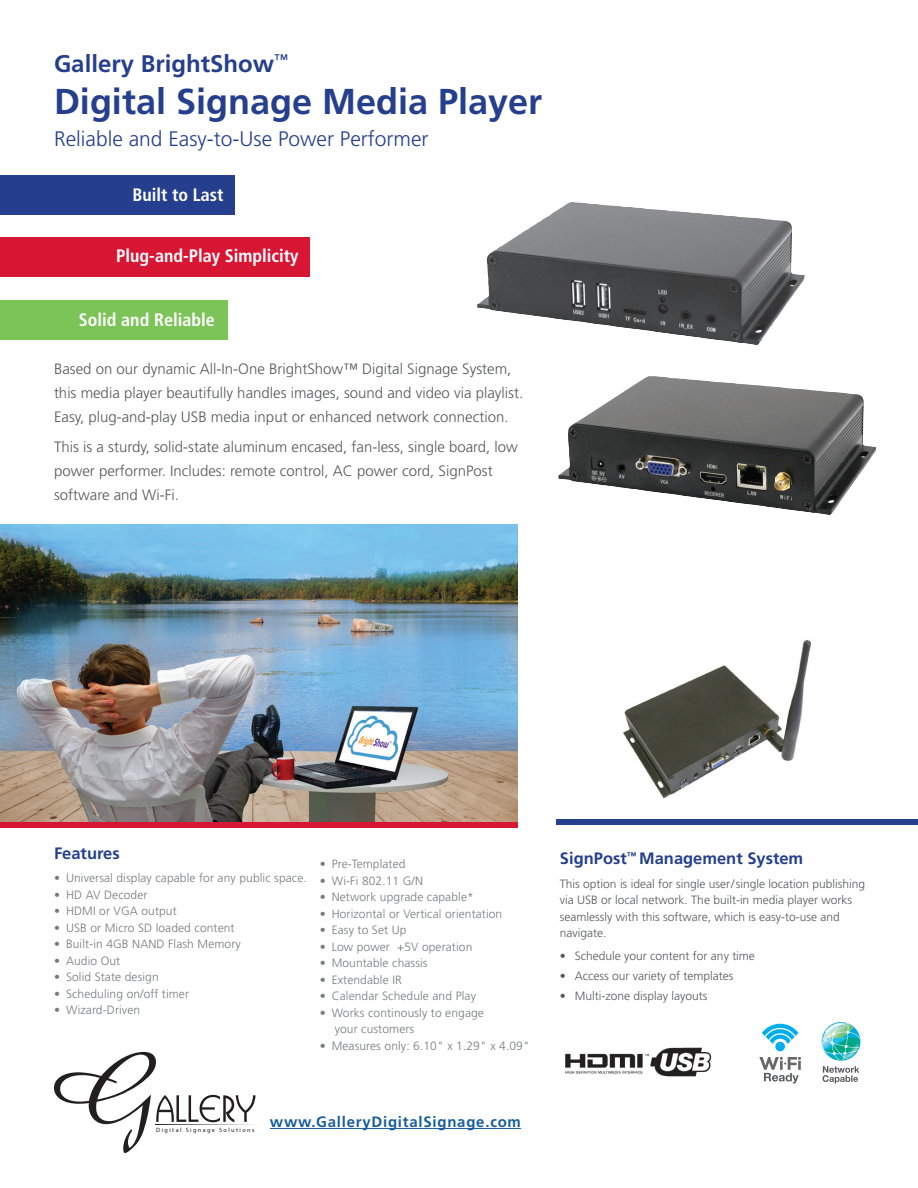
<style>
.page{position:relative;width:918px;height:1188px;background:#fff}
.page>*{position:absolute;margin:0;border:0;box-sizing:border-box;transform-origin:0 0}
.t1{font:700 36px "Frutiger LT Std";color:#253f8e}
.t2{font:700 24px "Frutiger LT Std";color:#253f8e}
.t3{font:300 21px "Frutiger LT Std";color:#253f8e}
.t4{font:700 condensed 18px "Frutiger LT Std";color:#fff}
.t5{font:700 16.5px "Frutiger LT Std";color:#253f8e}
.t6{font:300 15px/24px "Frutiger LT Std";color:#57585a}
.t7{font:700 15px "Frutiger LT Std";letter-spacing:.05em;color:#175d9e}
.t8{font:300 12px/16.5px "Frutiger LT Std";letter-spacing:.01em;color:#787a7d}
.t9{font:300 12px/16.5px "Frutiger LT Std";color:#57585a}
.t10{font:6.15px "Myriad Pro";letter-spacing:.23em;color:#231f20}
</style>
<div class="page">
<img style="left:0;top:524px;width:517px;height:298px">
<hr style="left:270px;top:1128px;width:251px;height:1px;background:#175d9e">
<svg style="left:54px;top:1052px;width:201px;height:101px"></svg>
<svg style="left:156px;top:1124px;width:99px;height:1px"></svg>
<div style="left:0;top:176px;width:235px;height:39px;background:#253f8e"></div>
<div style="left:0;top:301px;width:227px;height:39px;background:#7cc358"></div>
<div style="left:0;top:237px;width:310px;height:40px;background:#d71634"></div>
<img style="left:558px;top:376px;width:318px;height:139px">
<img style="left:623px;top:640px;width:188px;height:159px">
<img style="left:477px;top:202px;width:328px;height:143px">
<svg style="left:762px;top:1024px;width:37px;height:20px"></svg>
<div style="left:775px;top:1042px;width:10px;height:9px;background:#00aeef;border-radius:50%"></div>
<svg style="left:759px;top:1057px;width:42px;height:26px"></svg>
<svg style="left:821px;top:1022px;width:40px;height:61px"></svg>
<img style="left:565px;top:1047px;width:147px;height:30px">
<div style="left:556px;top:819px;width:362px;height:6px;background:#253f8e"></div>
<div style="left:0;top:822px;width:517px;height:6px;background:#d71634"></div>
<h2 class="t2" style="left:54px;top:50px;width:236px">Gallery BrightShow<sup>™</sup></h2>
<h1 class="t1" style="left:54px;top:80px;width:490px">Digital Signage Media Player</h1>
<h3 class="t3" style="left:54px;top:127px;width:376px">Reliable and Easy-to-Use Power Performer</h3>
<h3 class="t4" style="left:133px;top:184px;width:93px">Built to Last</h3>
<h3 class="t4" style="left:116px;top:245px;width:184px">Plug-and-Play Simplicity</h3>
<h3 class="t4" style="left:79px;top:310px;width:137px">Solid and Reliable</h3>
<p class="t6" style="left:54px;top:357px;width:471px">Based on our dynamic All-In-One BrightShow™ Digital Signage System, this media player beautifully handles images, sound and video via playlist.<br>Easy, plug-and-play USB media input or enhanced network connection.</p>
<p class="t6" style="left:54px;top:435px;width:465px">This is a sturdy, solid-state aluminum encased, fan-less, single board, low power performer. Includes: remote control, AC power cord, SignPost software and Wi-Fi.</p>
<h3 class="t5" style="left:54px;top:844px;width:67px">Features</h3>
<p class="t8" style="left:54px;top:870px;width:254px">• Universal display capable for any public space.</p>
<p class="t8" style="left:54px;top:887px;width:95px">• HD AV Decoder</p>
<p class="t8" style="left:54px;top:903px;width:124px">• HDMI or VGA output</p>
<p class="t8" style="left:54px;top:920px;width:182px">• USB or Micro SD loaded content</p>
<p class="t8" style="left:54px;top:936px;width:188px">• Built-in 4GB NAND Flash Memory</p>
<p class="t8" style="left:54px;top:953px;width:68px">• Audio Out</p>
<p class="t8" style="left:54px;top:969px;width:106px">• Solid State design</p>
<p class="t8" style="left:54px;top:986px;width:137px">• Scheduling on/off timer</p>
<p class="t8" style="left:54px;top:1002px;width:88px">• Wizard-Driven</p>
<p class="t8" style="left:320px;top:856px;width:87px">• Pre-Templated</p>
<p class="t8" style="left:320px;top:872px;width:105px">• Wi-Fi 802.11 G/N</p>
<p class="t8" style="left:320px;top:889px;width:156px">• Network upgrade capable*</p>
<p class="t8" style="left:320px;top:905px;width:184px">• Horizontal or Vertical orientation</p>
<p class="t8" style="left:320px;top:922px;width:88px">• Easy to Set Up</p>
<p class="t8" style="left:320px;top:938px;width:154px">• Low power +5V operation</p>
<p class="t8" style="left:320px;top:955px;width:109px">• Mountable chassis</p>
<p class="t8" style="left:320px;top:971px;width:84px">• Extendable IR</p>
<p class="t8" style="left:320px;top:988px;width:158px">• Calendar Schedule and Play</p>
<p class="t8" style="left:335px;top:1004px;width:151px;text-indent:-15px">• Works continously to engage your customers</p>
<p class="t8" style="left:320px;top:1037px;width:212px">• Measures only: 6.10" x 1.29" x 4.09"</p>
<p class="t10" style="left:156px;top:1126px;width:100px">Digital Signage Solutions</p>
<p class="t7" style="left:270px;top:1113px;width:253px">www.GalleryDigitalSignage.com</p>
<h3 class="t5" style="left:560px;top:849px;width:245px">SignPost<sup>™</sup> Management System</h3>
<p class="t9" style="left:560px;top:875px;width:307px">This option is ideal for single user/single location publishing via USB or local network. The built-in media player works seamlessly with this software, which is easy-to-use and navigate.</p>
<p class="t9" style="left:560px;top:948px;width:197px">• Schedule your content for any time</p>
<p class="t9" style="left:560px;top:968px;width:175px">• Access our variety of templates</p>
<p class="t9" style="left:560px;top:988px;width:149px">• Multi-zone display layouts</p>
</div>
